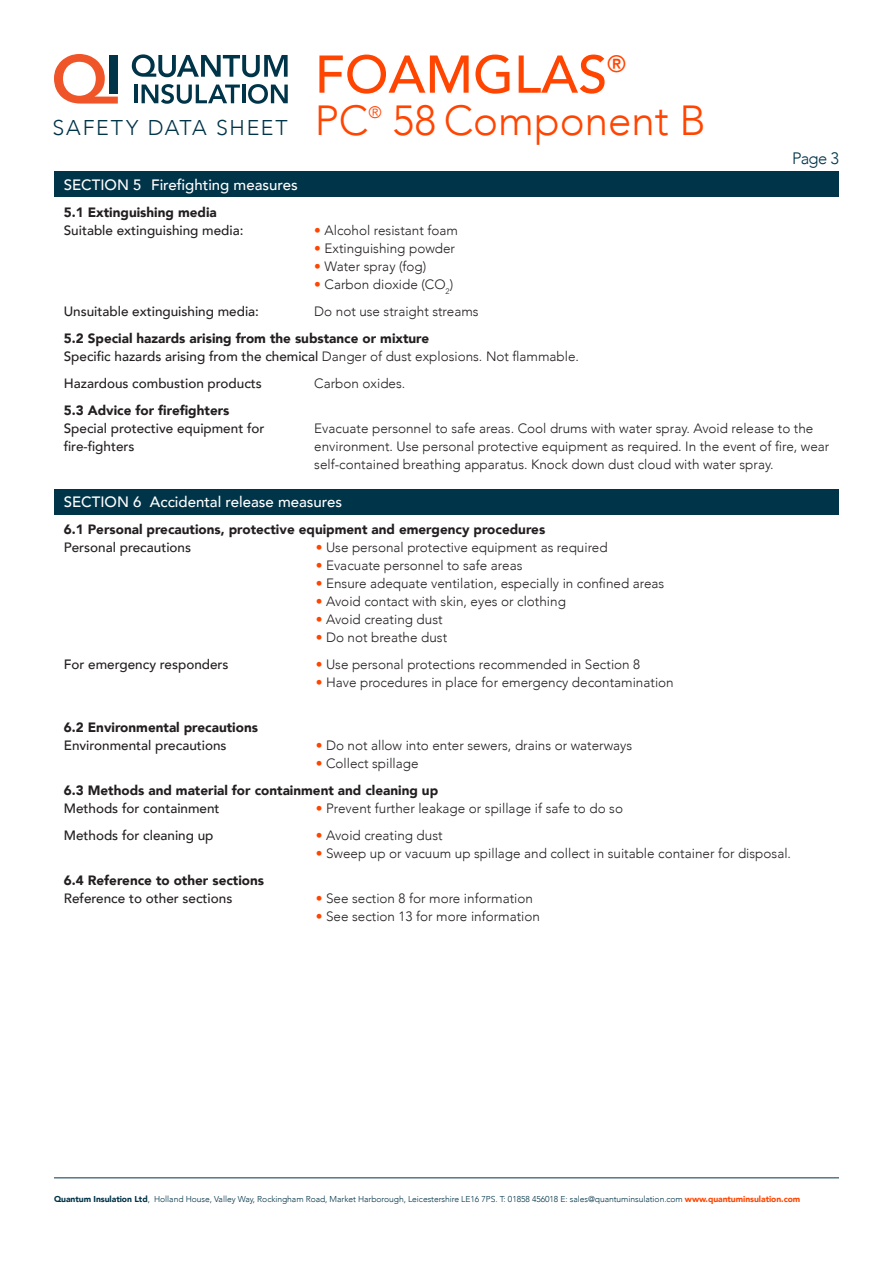
<style>
.page{position:relative;width:893px;height:1263px;background:#fff}
.page>*{position:absolute;margin:0;border:0;box-sizing:border-box;transform-origin:0 0}
.t1{font:500 52.5px "Avenir";color:#ff4500}
.t2{font:300 42px "Avenir";color:#ff4500}
.t3{font:500 23.55px "Avenir";color:#ff4500}
.t4{font:300 21.3px "Avenir";letter-spacing:.08em;color:#003448}
.t5{font:300 16.65px "Avenir";color:#ff4500}
.t6{font:300 16.5px "Avenir";color:#003448}
.t7{font:500 15px "Avenir";color:#fff}
.t8{font:300 13.5px "Avenir";color:#231f20}
.t9{font:900 13.5px/18px "Avenir";color:#231f20}
.t10{font:500 13.5px "Avenir";color:#231f20}
.t11{font:300 8.55px "Avenir";letter-spacing:-.005em;color:#003448}
.s1{color:#ff4500}
.s2{font-weight:300}
.s3{font-weight:500}
.s4{font-weight:900}
.s5{font-weight:900;color:#ff4500}
</style>
<div class="page">
<hr style="left:54px;top:1177px;width:785px;height:1px;background:#003448">
<svg style="left:132px;top:54px;width:156px;height:23px"></svg>
<hr style="left:134px;top:85px;width:4px;height:18px;background:#003448">
<svg style="left:142px;top:84px;width:98px;height:20px"></svg>
<hr style="left:242px;top:85px;width:3px;height:18px;background:#003448">
<svg style="left:248px;top:84px;width:40px;height:20px"></svg>
<svg style="left:54px;top:54px;width:64px;height:50px"></svg>
<div style="left:109px;top:55px;width:9px;height:39px;background:#003448"></div>
<div style="left:54px;top:489px;width:785px;height:25px;background:#003448"></div>
<div style="left:54px;top:171px;width:785px;height:26px;background:#003448"></div>
<h3 class="t4" style="left:53px;top:115px;width:237px">SAFETY DATA SHEET</h3>
<h1 class="t1" style="left:315px;top:29px;width:294px">FOAMGLAS</h1>
<h3 class="t3" style="left:607px;top:43px;width:20px">®</h3>
<h2 class="t2" style="left:315px;top:95px;width:55px">PC</h2>
<p class="t5" style="left:368px;top:102px;width:15px">®</p>
<h2 class="t2" style="left:393px;top:95px;width:315px">58 Component B</h2>
<p class="t6" style="left:792px;top:148px;width:48px">Page 3</p>
<p class="t7" style="left:64px;top:172px;width:235px">SECTION 5 Firefighting measures</p>
<p class="t9" style="left:64px;top:203px;width:155px">5.1 Extinguishing media</p>
<p class="t10" style="left:64px;top:219px;width:181px">Suitable extinguishing media:</p>
<p class="t8" style="left:314px;top:222px;width:145px"><span class="s1">•</span> Alcohol resistant foam</p>
<p class="t8" style="left:314px;top:240px;width:142px"><span class="s1">•</span> Extinguishing powder</p>
<p class="t8" style="left:314px;top:258px;width:114px"><span class="s1">•</span> Water spray (fog)</p>
<p class="t8" style="left:314px;top:276px;width:140px"><span class="s1">•</span> Carbon dioxide (CO<sub>2</sub>)</p>
<p class="t10" style="left:64px;top:300px;width:197px">Unsuitable extinguishing media:</p>
<p class="t8" style="left:314px;top:303px;width:166px">Do not use straight streams</p>
<p class="t9" style="left:64px;top:329px;width:367px">5.2 Special hazards arising from the substance or mixture</p>
<p class="t10" style="left:64px;top:345px;width:517px">Specific hazards arising from the chemical <span class="s2">Danger of dust explosions. Not flammable.</span></p>
<p class="t10" style="left:64px;top:372px;width:200px">Hazardous combustion products</p>
<p class="t8" style="left:314px;top:375px;width:93px">Carbon oxides.</p>
<p class="t9" style="left:64px;top:401px;width:167px">5.3 Advice for firefighters</p>
<p class="t10" style="left:64px;top:417px;width:202px">Special protective equipment for</p>
<p class="t8" style="left:314px;top:420px;width:501px">Evacuate personnel to safe areas. Cool drums with water spray. Avoid release to the</p>
<p class="t10" style="left:64px;top:435px;width:72px">fire-fighters</p>
<p class="t8" style="left:314px;top:438px;width:517px">environment. Use personal protective equipment as required. In the event of fire, wear</p>
<p class="t8" style="left:314px;top:456px;width:461px">self-contained breathing apparatus. Knock down dust cloud with water spray.</p>
<p class="t7" style="left:64px;top:488px;width:280px">SECTION 6 Accidental release measures</p>
<p class="t9" style="left:64px;top:519px;width:483px">6.1 Personal precautions, protective equipment and emergency procedures</p>
<p class="t10" style="left:64px;top:535px;width:129px">Personal precautions</p>
<p class="t8" style="left:316px;top:539px;width:293px"><span class="s1">•</span> Use personal protective equipment as required</p>
<p class="t8" style="left:316px;top:557px;width:208px"><span class="s1">•</span> Evacuate personnel to safe areas</p>
<p class="t8" style="left:316px;top:575px;width:350px"><span class="s1">•</span> Ensure adequate ventilation, especially in confined areas</p>
<p class="t8" style="left:316px;top:593px;width:252px"><span class="s1">•</span> Avoid contact with skin, eyes or clothing</p>
<p class="t8" style="left:316px;top:611px;width:128px"><span class="s1">•</span> Avoid creating dust</p>
<p class="t8" style="left:316px;top:629px;width:133px"><span class="s1">•</span> Do not breathe dust</p>
<p class="t10" style="left:64px;top:652px;width:166px">For emergency responders</p>
<p class="t8" style="left:316px;top:656px;width:326px"><span class="s1">•</span> Use personal protections recommended in Section 8</p>
<p class="t8" style="left:316px;top:674px;width:359px"><span class="s1">•</span> Have procedures in place for emergency decontamination</p>
<p class="t9" style="left:64px;top:717px;width:196px">6.2 Environmental precautions<br><span class="s3">Environmental precautions</span></p>
<p class="t8" style="left:316px;top:737px;width:318px"><span class="s1">•</span> Do not allow into enter sewers, drains or waterways</p>
<p class="t8" style="left:316px;top:755px;width:104px"><span class="s1">•</span> Collect spillage</p>
<p class="t9" style="left:64px;top:780px;width:376px">6.3 Methods and material for containment and cleaning up</p>
<p class="t10" style="left:64px;top:796px;width:157px">Methods for containment</p>
<p class="t8" style="left:316px;top:800px;width:309px"><span class="s1">•</span> Prevent further leakage or spillage if safe to do so</p>
<p class="t10" style="left:64px;top:823px;width:151px">Methods for cleaning up</p>
<p class="t8" style="left:316px;top:827px;width:128px"><span class="s1">•</span> Avoid creating dust</p>
<p class="t8" style="left:316px;top:845px;width:477px"><span class="s1">•</span> Sweep up or vacuum up spillage and collect in suitable container for disposal.</p>
<p class="t9" style="left:64px;top:870px;width:202px">6.4 Reference to other sections<br><span class="s3">Reference to other sections</span></p>
<p class="t8" style="left:316px;top:890px;width:219px"><span class="s1">•</span> See section 8 for more information</p>
<p class="t8" style="left:316px;top:908px;width:226px"><span class="s1">•</span> See section 13 for more information</p>
<p class="t11" style="left:54px;top:1194px;width:748px"><span class="s4">Quantum Insulation Ltd</span>, Holland House, Valley Way, Rockingham Road, Market Harborough, Leicestershire LE16 7PS. T: 01858 456018 E: sales@quantuminsulation.com <span class="s5">www.quantuminsulation.com</span></p>
</div>
